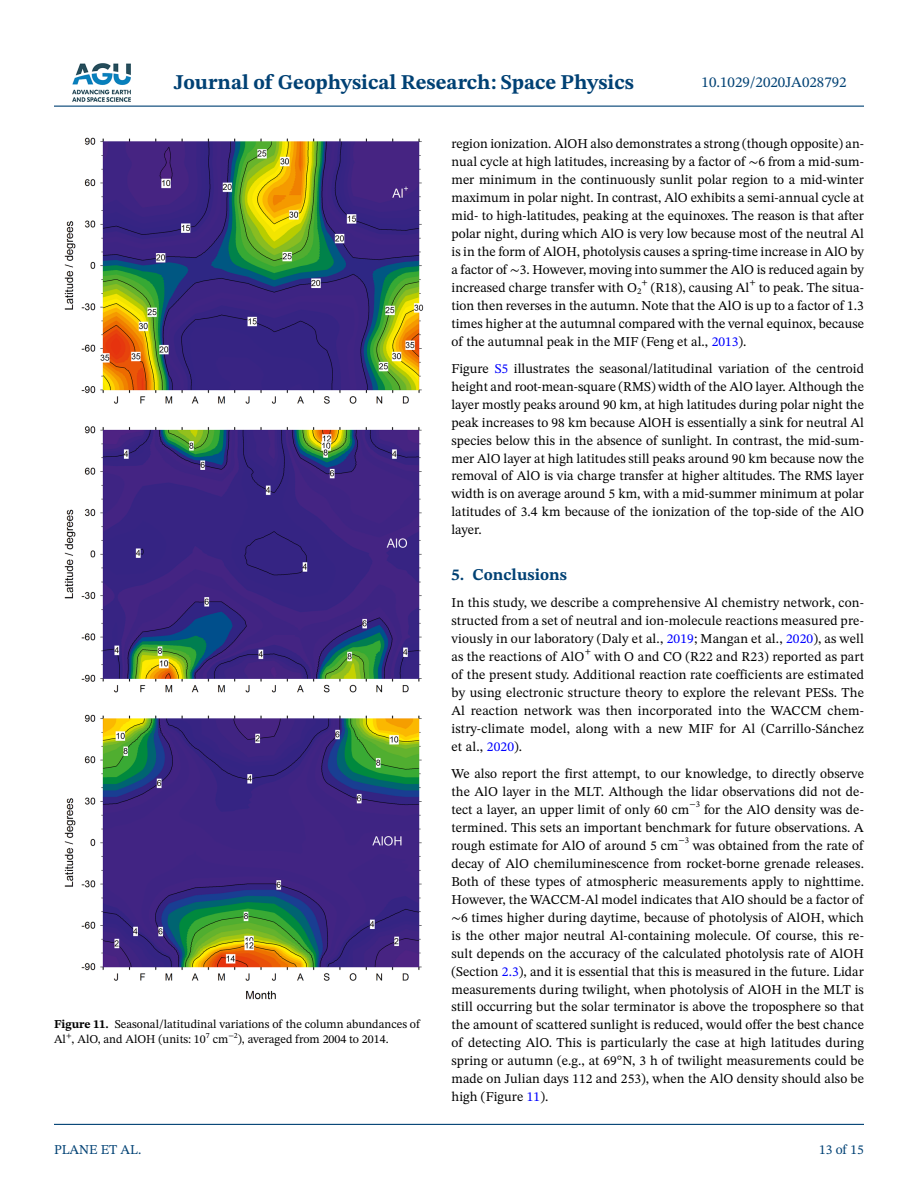
<style>
.page{position:relative;width:918px;height:1188px;background:#fff}
.page>*{position:absolute;margin:0;border:0;box-sizing:border-box;transform-origin:0 0}
.t1{font:700 21px "STIX Two Text";color:#004174}
.t2{font:700 16.5px "STIX Two Text";color:#004174}
.t3{font:15px "STIX Two Text";color:#004174}
.t4{font:13.5px/18px "STIX Two Text";color:#000;text-align:justify}
.t5{font:13.5px "STIX Two Text";color:#004174}
.t6{font:12px/15px "STIX Two Text";color:#000}
.s1{font-weight:700}
.s2{font-family:"STIX Two Math"}
.s3{color:#00f}
</style>
<div class="page">
<hr style="left:54px;top:106px;width:810px;height:1px;background:#004174">
<hr style="left:54px;top:1124px;width:810px;height:1px;background:#004174">
<img style="left:72px;top:63px;width:59px;height:39px">
<img style="left:64px;top:137px;width:359px;height:862px">
<h1 class="t1" style="left:174px;top:67px;width:462px">Journal of Geophysical Research: Space Physics</h1>
<p class="t3" style="left:702px;top:72px;width:146px">10.1029/2020JA028792</p>
<p class="t6" style="left:54px;top:1016px;width:367px"><span class="s1">Figure 11.</span> Seasonal/latitudinal variations of the column abundances of<br>Al<sup>+</sup>, AlO, and AlOH (units: 10<sup>7</sup> cm<sup>−2</sup>), averaged from 2004 to 2014.</p>
<p class="t5" style="left:54px;top:1140px;width:89px">PLANE ET AL.</p>
<p class="t4" style="left:452px;top:134px;width:414px">region ionization. AlOH also demonstrates a strong (though opposite) an&shy;nual cycle at high latitudes, increasing by a factor of <span class="s2">∼</span>6 from a mid-sum&shy;mer minimum in the continuously sunlit polar region to a mid-winter maximum in polar night. In contrast, AlO exhibits a semi-annual cycle at mid- to high-latitudes, peaking at the equinoxes. The reason is that after polar night, during which AlO is very low because most of the neutral Al is in the form of AlOH, photolysis causes a spring-time increase in AlO by a factor of <span class="s2">∼</span>3. However, moving into summer the AlO is reduced again by increased charge transfer with O<sub>2</sub><sup>+</sup> (R18), causing Al<sup>+</sup> to peak. The situa&shy;tion then reverses in the autumn. Note that the AlO is up to a factor of 1.3 times higher at the autumnal compared with the vernal equinox, because of the autumnal peak in the MIF (Feng et al., <span class="s3">2013</span>).</p>
<p class="t4" style="left:452px;top:359px;width:414px">Figure <span class="s3">S5</span> illustrates the seasonal/latitudinal variation of the centroid height and root-mean-square (RMS) width of the AlO layer. Although the layer mostly peaks around 90 km, at high latitudes during polar night the peak increases to 98 km because AlOH is essentially a sink for neutral Al species below this in the absence of sunlight. In contrast, the mid-sum&shy;mer AlO layer at high latitudes still peaks around 90 km because now the removal of AlO is via charge transfer at higher altitudes. The RMS layer width is on average around 5 km, with a mid-summer minimum at polar latitudes of 3.4 km because of the ionization of the top-side of the AlO layer.</p>
<p class="t2" style="left:452px;top:562px;width:117px">5. Conclusions</p>
<p class="t4" style="left:452px;top:593px;width:414px">In this study, we describe a comprehensive Al chemistry network, con&shy;structed from a set of neutral and ion-molecule reactions measured pre&shy;viously in our laboratory (Daly et al., <span class="s3">2019</span>; Mangan et al., <span class="s3">2020</span>), as well as the reactions of AlO<sup>+</sup> with O and CO (R22 and R23) reported as part of the present study. Additional reaction rate coefficients are estimated by using electronic structure theory to explore the relevant PESs. The Al reaction network was then incorporated into the WACCM chem&shy;istry-climate model, along with a new MIF for Al (Carrillo-Sánchez et al., <span class="s3">2020</span>).</p>
<p class="t4" style="left:451px;top:764px;width:414px">We also report the first attempt, to our knowledge, to directly observe the AlO layer in the MLT. Although the lidar observations did not de&shy;tect a layer, an upper limit of only 60 cm<sup>−3</sup> for the AlO density was de&shy;termined. This sets an important benchmark for future observations. A rough estimate for AlO of around 5 cm<sup>−3</sup> was obtained from the rate of decay of AlO chemiluminescence from rocket-borne grenade releases.<br>Both of these types of atmospheric measurements apply to nighttime.<br>However, the WACCM-Al model indicates that AlO should be a factor of <span class="s2">∼</span>6 times higher during daytime, because of photolysis of AlOH, which is the other major neutral Al-containing molecule. Of course, this re&shy;sult depends on the accuracy of the calculated photolysis rate of AlOH (Section <span class="s3">2.3</span>), and it is essential that this is measured in the future. Lidar measurements during twilight, when photolysis of AlOH in the MLT is still occurring but the solar terminator is above the troposphere so that the amount of scattered sunlight is reduced, would offer the best chance of detecting AlO. This is particularly the case at high latitudes during spring or autumn (e.g., at 69°N, 3 h of twilight measurements could be made on Julian days 112 and 253), when the AlO density should also be high (Figure <span class="s3">11</span>).</p>
<p class="t5" style="left:819px;top:1140px;width:46px">13 of 15</p>
</div>
